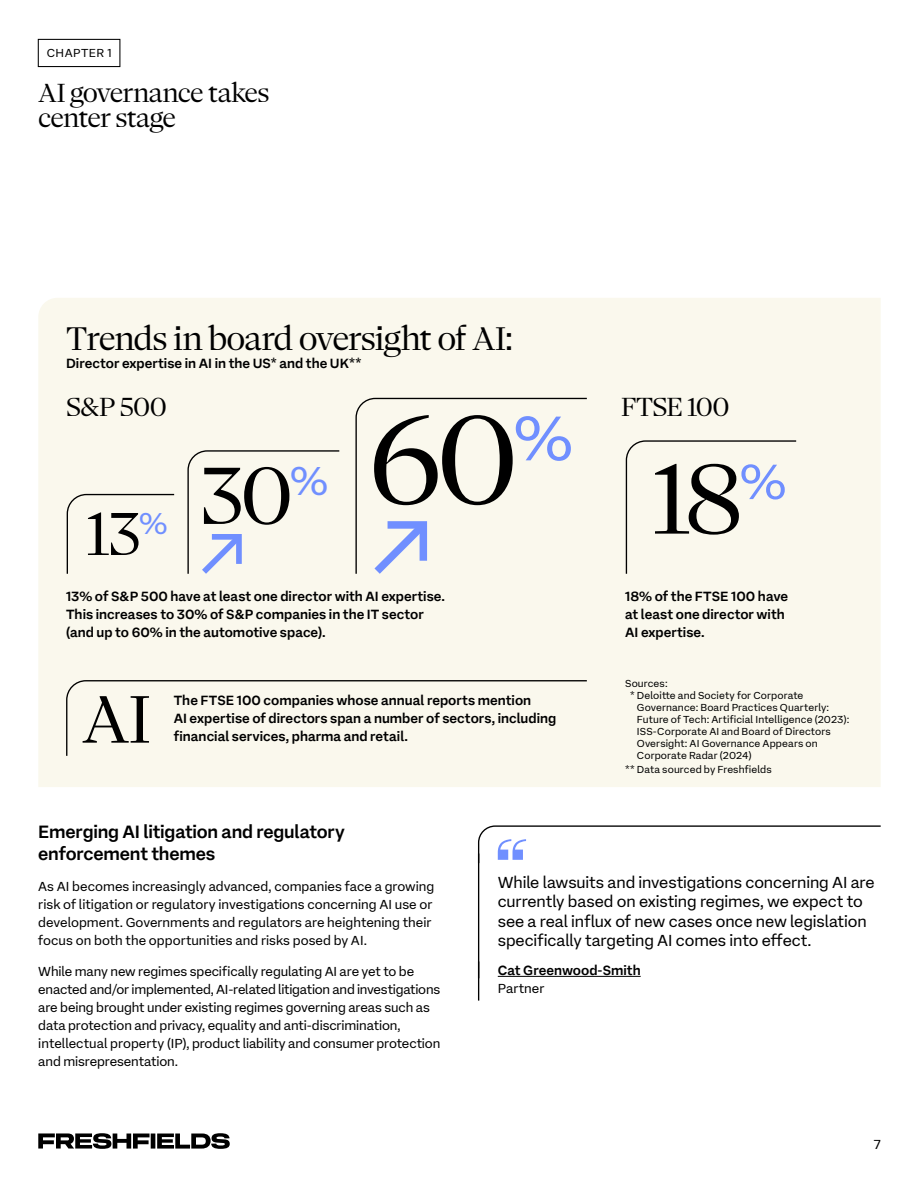
<style>
.page{position:relative;width:919px;height:1187px;background:#fff}
.page>*{position:absolute;margin:0;border:0;box-sizing:border-box;transform-origin:0 0}
.t1{font:129.75px "Freshfields Headline";color:#000}
.t2{font:102px "Freshfields Headline";color:#000}
.t3{font:83.25px "Freshfields Headline";color:#000}
.t4{font:69px "Freshfields Headline";color:#000}
.t5{font:62.25px "Freshfields Headline";color:#000}
.t6{font:33.75px "Freshfields Headline";letter-spacing:-.03em;color:#000}
.t7{font:27px/25.5px "Freshfields Headline";letter-spacing:-.03em;color:#000}
.t8{font:700 18px/22.5px "Freshfields Text";letter-spacing:-.01em;color:#000}
.t9{font:16.5px/19.5px "Freshfields Text";letter-spacing:-.005em;color:#000}
.t10{font:13.5px/18px "Freshfields Text";letter-spacing:-.005em;color:#000}
.t11{font:700 13.5px/18px "Freshfields Text";color:#000}
.t12{font:12px "Freshfields Text";letter-spacing:.035em;color:#000}
.t13{font:10.5px "Freshfields Text";letter-spacing:.01em;color:#000}
.s1{color:#faf8ed}
</style>
<div class="page">
<svg style="left:38px;top:1133px;width:192px;height:15px"></svg>
<div style="left:38px;top:39px;width:82px;height:28px;border:1px solid #000"></div>
<hr style="left:478px;top:853px;width:1px;height:125px;background:#000">
<hr style="left:497px;top:975px;width:143px;height:1px;background:#000">
<hr style="left:478px;top:961px;width:1px;height:39px;background:#000">
<svg style="left:477px;top:825px;width:404px;height:39px"></svg>
<div style="left:38px;top:298px;width:842px;height:489px;background:#faf8ed"></div>
<div style="left:625px;top:439px;width:172px;height:136px;background:#faf8ed"></div>
<div style="left:66px;top:493px;width:109px;height:82px;background:#faf8ed"></div>
<div style="left:187px;top:449px;width:153px;height:126px;background:#faf8ed"></div>
<div style="left:355px;top:397px;width:233px;height:178px;background:#faf8ed"></div>
<div style="left:65px;top:679px;width:523px;height:78px;background:#faf8ed"></div>
<p class="t12" style="left:47px;top:44px;width:66px">CHAPTER 1</p>
<h3 class="t7" style="left:38px;top:80px;width:233px">AI governance takes center stage</h3>
<h3 class="t6" style="left:66px;top:314px;width:448px">Trends in board oversight of AI:</h3>
<p class="t11" style="left:66px;top:354px;width:297px">Director expertise in AI in the US* and the UK**</p>
<h3 class="t7" style="left:66px;top:394px;width:102px">S&amp;P 500</h3>
<h3 class="t5" style="left:86px;top:488px;width:83px">13<sup>%</sup></h3>
<h3 class="t3" style="left:200px;top:435px;width:130px">30<sup>%</sup></h3>
<h1 class="t1" style="left:368px;top:365px;width:206px">60<sup>%</sup></h1>
<p class="t11" style="left:66px;top:586px;width:380px">13% of S&amp;P 500 have at least one director with AI expertise.<br>This increases to 30% of S&amp;P companies in the IT sector (and up to 60% in the automotive space).</p>
<h3 class="t4" style="left:82px;top:669px;width:71px">AI</h3>
<p class="t11" style="left:174px;top:691px;width:384px">The FTSE 100 companies whose annual reports mention<br>AI expertise of directors span a number of sectors, including financial services, pharma and retail.</p>
<h3 class="t7" style="left:621px;top:394px;width:110px">FTSE 100</h3>
<h2 class="t2" style="left:651px;top:425px;width:136px">18<sup>%</sup></h2>
<p class="t11" style="left:625px;top:586px;width:164px">18% of the FTSE 100 have at least one director with<br>AI expertise.</p>
<p class="t13" style="left:625px;top:675px;width:44px">Sources:</p>
<p class="t13" style="left:625px;top:687px;width:180px"><span class="s1">*</span>* Deloitte and Society for Corporate</p>
<p class="t13" style="left:636px;top:699px;width:194px">Governance: Board Practices Quarterly:</p>
<p class="t13" style="left:636px;top:711px;width:214px">Future of Tech: Artificial Intelligence (2023):</p>
<p class="t13" style="left:636px;top:723px;width:195px">ISS-Corporate AI and Board of Directors</p>
<p class="t13" style="left:636px;top:735px;width:182px">Oversight: AI Governance Appears on</p>
<p class="t13" style="left:636px;top:747px;width:116px">Corporate Radar (2024)</p>
<p class="t13" style="left:625px;top:761px;width:148px">** Data sourced by Freshfields</p>
<h3 class="t8" style="left:38px;top:819px;width:308px">Emerging AI litigation and regulatory enforcement themes</h3>
<p class="t10" style="left:38px;top:876px;width:397px">As AI becomes increasingly advanced, companies face a growing risk of litigation or regulatory investigations concerning AI use or development. Governments and regulators are heightening their focus on both the opportunities and risks posed by AI.</p>
<p class="t10" style="left:38px;top:961px;width:403px">While many new regimes specifically regulating AI are yet to be enacted and/or implemented, AI-related litigation and investigations are being brought under existing regimes governing areas such as data protection and privacy, equality and anti-discrimination, intellectual property (IP), product liability and consumer protection and misrepresentation.</p>
<p class="t9" style="left:497px;top:871px;width:378px">While lawsuits and investigations concerning AI are currently based on existing regimes, we expect to see a real influx of new cases once new legislation specifically targeting AI comes into effect.</p>
<p class="t11" style="left:497px;top:960px;width:144px">Cat Greenwood-Smith</p>
<p class="t10" style="left:497px;top:978px;width:48px">Partner</p>
<p class="t10" style="left:873px;top:1134px;width:8px">7</p>
</div>
